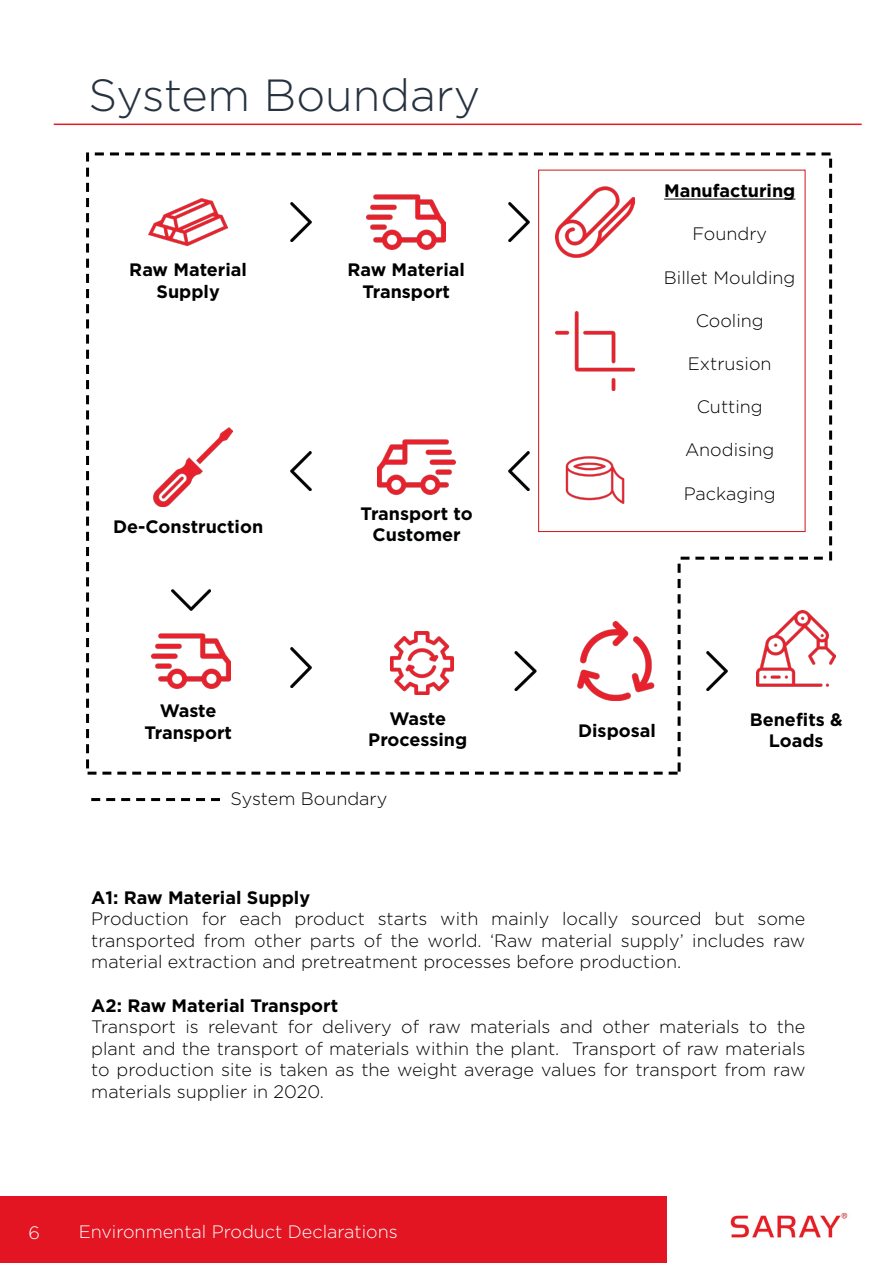
<style>
.page{position:relative;width:893px;height:1263px;background:#fff}
.page>*{position:absolute;margin:0;border:0;box-sizing:border-box;transform-origin:0 0}
.t1{font:300 45px "Gotham";color:#273240}
.t2{font:300 18px/21.6px "Gotham";color:#010202;text-align:justify}
.t3{font:700 18px/21.6px "Gotham";color:#000;text-align:center}
.t4{font:300 18px "Gotham";color:#000}
.t5{font:700 18px/21.6px "Gotham";color:#010202;text-align:center}
.t6{font:300 18px "Gotham";color:#fff}
.s1{font-weight:700}
.s2{font-weight:700;color:#000}
</style>
<div class="page">
<div style="left:0;top:1196px;width:666px;height:67px;background:#e41522"></div>
<img style="left:730px;top:1212px;width:118px;height:26px">
<svg style="left:91px;top:798px;width:129px;height:3px"></svg>
<svg style="left:86px;top:152px;width:746px;height:623px"></svg>
<img style="left:281px;top:203px;width:39px;height:39px">
<img style="left:281px;top:648px;width:39px;height:39px">
<img style="left:506px;top:651px;width:39px;height:39px">
<img style="left:499px;top:203px;width:39px;height:39px">
<img style="left:697px;top:651px;width:40px;height:39px">
<img style="left:499px;top:451px;width:39px;height:39px">
<img style="left:281px;top:451px;width:39px;height:39px">
<img style="left:172px;top:580px;width:39px;height:39px">
<hr style="left:54px;top:124px;width:808px;height:1px;background:#e41a24">
<img style="left:149px;top:183px;width:78px;height:78px">
<img style="left:367px;top:183px;width:78px;height:78px">
<img style="left:152px;top:622px;width:79px;height:79px">
<img style="left:578px;top:622px;width:78px;height:79px">
<img style="left:757px;top:610px;width:79px;height:79px">
<img style="left:377px;top:427px;width:79px;height:79px">
<img style="left:390px;top:631px;width:64px;height:64px">
<img style="left:154px;top:428px;width:79px;height:78px">
<img style="left:556px;top:183px;width:79px;height:78px">
<img style="left:556px;top:312px;width:79px;height:78px">
<img style="left:556px;top:441px;width:79px;height:78px">
<div style="left:538px;top:170px;width:267px;height:362px;border:1px solid #cd171a"></div>
<h1 class="t1" style="left:88px;top:67px;width:393px">System Boundary</h1>
<p class="t3" style="left:129px;top:259px;width:119px">Raw Material<br>Supply</p>
<p class="t3" style="left:113px;top:515px;width:152px">De-Construction</p>
<p class="t3" style="left:347px;top:259px;width:119px">Raw Material<br>Transport</p>
<p class="t5" style="left:361px;top:502px;width:114px">Transport to<br>Customer</p>
<p class="t3" style="left:144px;top:700px;width:89px">Waste<br>Transport</p>
<p class="t3" style="left:368px;top:707px;width:100px">Waste<br>Processing</p>
<p class="t4" style="left:231px;top:787px;width:158px">System Boundary</p>
<p class="t3" style="left:664px;top:180px;width:133px">Manufacturing</p>
<p class="t4" style="left:692px;top:223px;width:76px">Foundry</p>
<p class="t4" style="left:664px;top:266px;width:133px">Billet Moulding</p>
<p class="t4" style="left:696px;top:309px;width:70px">Cooling</p>
<p class="t4" style="left:688px;top:352px;width:85px">Extrusion</p>
<p class="t4" style="left:697px;top:395px;width:68px">Cutting</p>
<p class="t4" style="left:685px;top:439px;width:91px">Anodising</p>
<p class="t4" style="left:684px;top:482px;width:93px">Packaging</p>
<p class="t3" style="left:578px;top:720px;width:79px">Disposal</p>
<p class="t3" style="left:750px;top:708px;width:95px">Benefits &amp;<br>Loads</p>
<p class="t5" style="left:91px;top:886px;width:220px">A1: Raw Material Supply</p>
<p class="t2" style="left:91px;top:907px;width:716px">Production for each product starts with mainly locally sourced but some transported from other parts of the world. ‘Raw material supply’ includes raw material extraction and pretreatment processes before production.</p>
<p class="t2" style="left:91px;top:994px;width:716px;text-align:left"><span class="s1">A2:</span> <span class="s2">Raw Material Transport<br></span>Transport is relevant for delivery of raw materials and other materials to the plant and the transport of materials within the plant. Transport of raw materials to production site is taken as the weight average values for transport from raw materials supplier in 2020.</p>
<p class="t6" style="left:28px;top:1221px;width:13px">6</p>
<p class="t6" style="left:79px;top:1220px;width:321px">Environmental Product Declarations</p>
</div>
